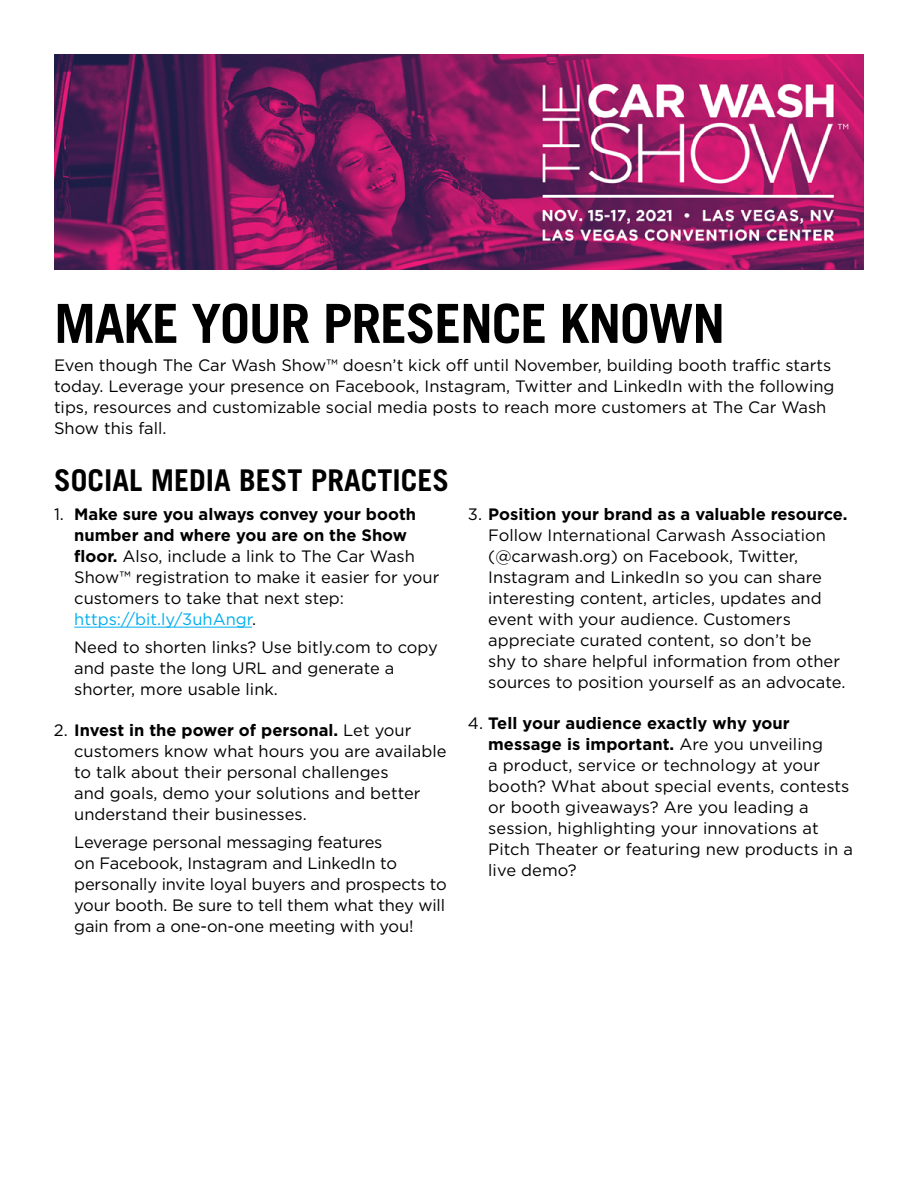
<style>
.page{position:relative;width:918px;height:1188px;background:#fff}
.page>*{position:absolute;margin:0;border:0;box-sizing:border-box;transform-origin:0 0}
.t1{font:700 54px "Trade Gothic LT Std";letter-spacing:-.025em;color:#000}
.t2{font:700 30px "Trade Gothic LT Std";color:#000}
.t3{font:16.5px/21px "Gotham HTF";color:#000}
.s1{font-weight:700}
.s2{color:#00aeef}
</style>
<div class="page">
<img style="left:54px;top:54px;width:810px;height:216px">
<hr style="left:74px;top:627px;width:178px;height:1px;background:#00aeef">
<h1 class="t1" style="left:54px;top:290px;width:673px">MAKE YOUR PRESENCE KNOWN</h1>
<p class="t3" style="left:54px;top:354px;width:782px">Even though The Car Wash Show™ doesn’t kick off until November, building booth traffic starts today. Leverage your presence on Facebook, Instagram, Twitter and LinkedIn with the following tips, resources and customizable social media posts to reach more customers at The Car Wash Show this fall.</p>
<h2 class="t2" style="left:54px;top:462px;width:397px">SOCIAL MEDIA BEST PRACTICES</h2>
<p class="t3" style="left:74px;top:503px;width:367px;text-indent:-20px">1. <span class="s1">Make sure you always convey your booth number and where you are on the Show floor.</span> Also, include a link to The Car Wash Show™ registration to make it easier for your customers to take that next step: <span class="s2">https://bit.ly/3uhAngr</span>.</p>
<p class="t3" style="left:74px;top:636px;width:365px">Need to shorten links? Use bitly.com to copy and paste the long URL and generate a shorter, more usable link.</p>
<p class="t3" style="left:74px;top:719px;width:374px;text-indent:-20px">2. <span class="s1">Invest in the power of personal.</span> Let your customers know what hours you are available to talk about their personal challenges<br>and goals, demo your solutions and better understand their businesses.</p>
<p class="t3" style="left:74px;top:831px;width:374px">Leverage personal messaging features<br>on Facebook, Instagram and LinkedIn to personally invite loyal buyers and prospects to your booth. Be sure to tell them what they will gain from a one-on-one meeting with you!</p>
<p class="t3" style="left:488px;top:503px;width:361px;text-indent:-20px">3. <span class="s1">Position your brand as a valuable resource.<br></span>Follow International Carwash Association (@carwash.org) on Facebook, Twitter, Instagram and LinkedIn so you can share interesting content, articles, updates and event with your audience. Customers appreciate curated content, so don’t be<br>shy to share helpful information from other sources to position yourself as an advocate.</p>
<p class="t3" style="left:488px;top:713px;width:366px;text-indent:-20px">4. <span class="s1">Tell your audience exactly why your message is important.</span> Are you unveiling<br>a product, service or technology at your booth? What about special events, contests or booth giveaways? Are you leading a session, highlighting your innovations at Pitch Theater or featuring new products in a live demo?</p>
</div>
